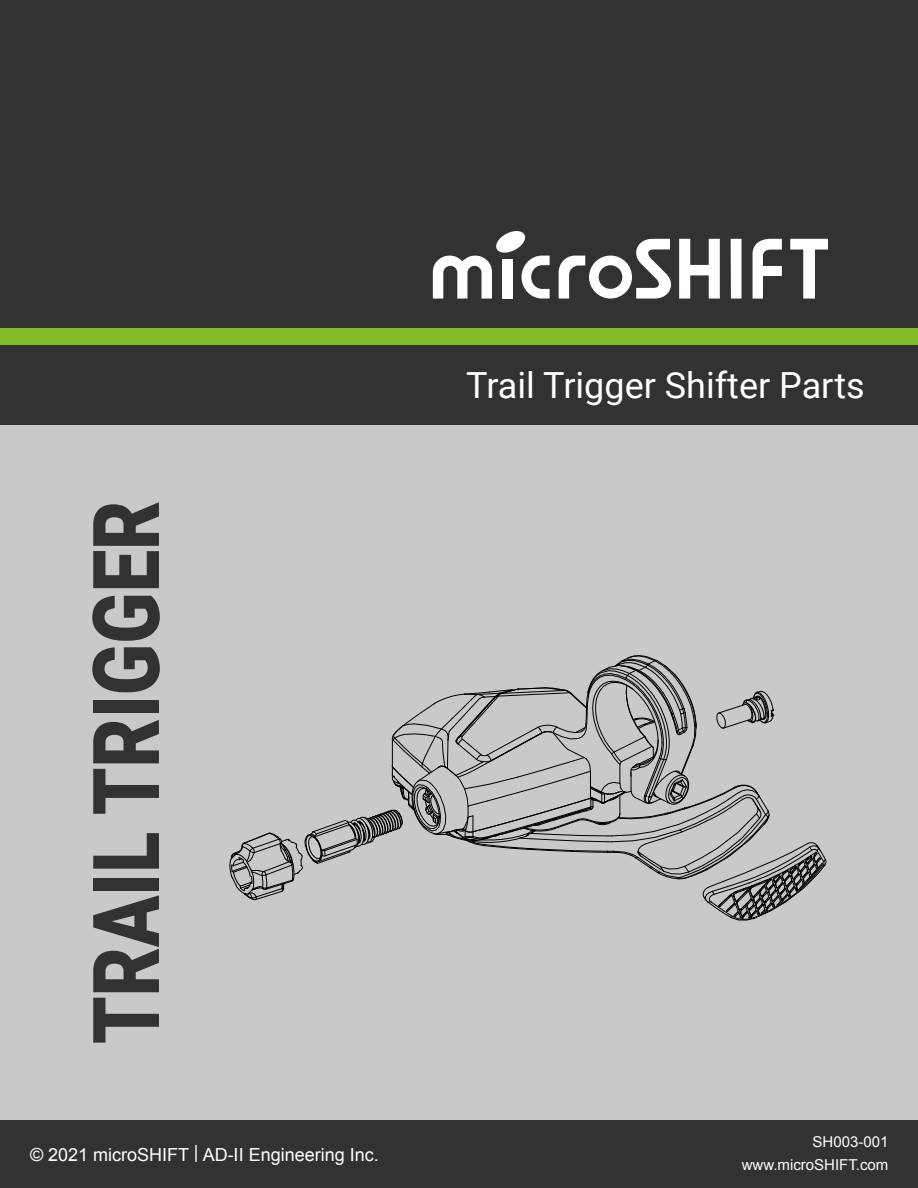
<style>
.page{position:relative;width:918px;height:1188px;background:#fff}
.page>*{position:absolute;margin:0;border:0;box-sizing:border-box;transform-origin:0 0}
.t1{font:900 92.4px "Roboto";color:#333132;scale:.82 1}
.t2{font:36px "Roboto";color:#fff}
.t3{font:18px "Arial";color:#fff}
.t4{font:15px/22.2px "Arial";color:#fff;text-align:right}
</style>
<div class="page">
<div style="left:0;top:424px;width:918px;height:764px;background:#cac8c8"></div>
<div style="left:0;top:0;width:918px;height:345px;background:#333132"></div>
<div style="left:0;top:345px;width:918px;height:79px;background:#333132"></div>
<svg style="left:790px;top:239px;width:38px;height:60px"></svg>
<div style="left:731px;top:239px;width:11px;height:60px;background:#fff"></div>
<svg style="left:679px;top:239px;width:41px;height:60px"></svg>
<svg style="left:753px;top:239px;width:29px;height:60px"></svg>
<svg style="left:433px;top:231px;width:117px;height:68px"></svg>
<svg style="left:559px;top:239px;width:112px;height:60px"></svg>
<div style="left:0;top:329px;width:918px;height:16px;background:#82bb27"></div>
<div style="left:0;top:1120px;width:918px;height:68px;background:#333132"></div>
<svg style="left:229px;top:655px;width:598px;height:266px"></svg>
<h1 class="t1" style="left:61px;top:1044px;width:664px;rotate:-90deg">TRAIL TRIGGER</h1>
<p class="t3" style="left:30px;top:1142px;width:350px">© 2021 microSHIFT | AD-II Engineering Inc.</p>
<h2 class="t2" style="left:466px;top:360px;width:400px">Trail Trigger Shifter Parts</h2>
<p class="t4" style="left:742px;top:1131px;width:148px">SH003-001 www.microSHIFT.com</p>
</div>
